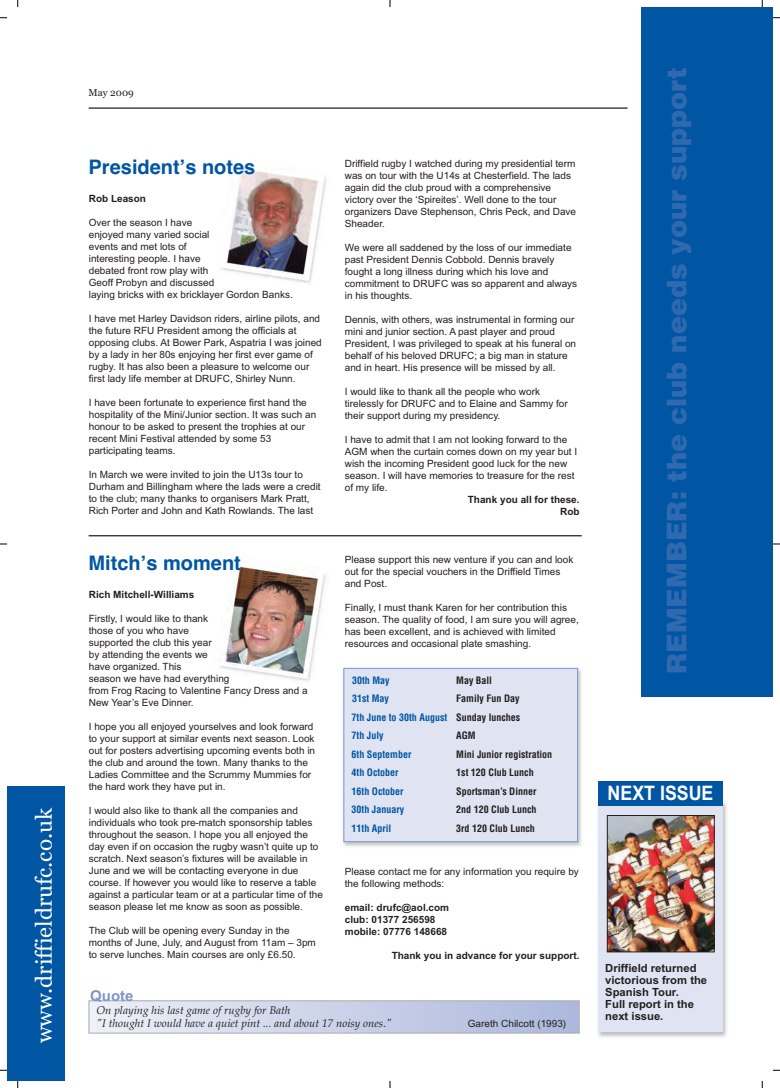
<style>
.page{position:relative;width:780px;height:1088px;background:#fff}
.page>*{position:absolute;margin:0;border:0;box-sizing:border-box;transform-origin:0 0}
.t1{font:900 27.12px "Helvetica";color:#2f6ab0}
.t2{font:22.5px "Georgia";color:#fff}
.t3{font:700 20px "Helvetica";color:#0156a3}
.t4{font:700 20px "Arial";color:#fff;scale:.89 1}
.t5{font:700 15px "Arial";color:#7e94c9}
.t6{font:italic 11.25px/12.5px "Palatino";color:#231f20}
.t7{font:700 11.25px/11.9px "Arial";color:#231f20}
.t8{font:10px/12px "Arial";color:#231f20}
.t9{font:700 10px/12px "Arial";color:#231f20}
.t10{font:700 condensed 10px/18.5px "Helvetica";color:#0156a3;text-align:justify}
.t11{font:700 condensed 10px "Helvetica";color:#231f20}
.t12{font:10px "Georgia";color:#231f20}
.s1{color:#231f20}
</style>
<div class="page">
<div style="left:641px;top:7px;width:131px;height:689px;background:#0156a3"></div>
<div style="left:7px;top:787px;width:57px;height:294px;background:#0156a3"></div>
<hr style="left:89px;top:107px;width:538px;height:2px;background:#231f20">
<hr style="left:89px;top:535px;width:492px;height:1px;background:#231f20">
<img style="left:343px;top:667px;width:239px;height:180px">
<div style="left:344px;top:669px;width:233px;height:172px;background:#e0e4f2"></div>
<div style="left:343px;top:668px;width:235px;height:174px;border:1px solid #7e94c9"></div>
<img style="left:219px;top:566px;width:107px;height:115px">
<img style="left:221px;top:169px;width:106px;height:114px">
<div style="left:89px;top:1001px;width:490px;height:32px;background:linear-gradient(to right,#eef0f8,#abb7db)"></div>
<div style="left:89px;top:1000px;width:490px;height:33px;border:1px solid #a8a9ad"></div>
<img style="left:598px;top:797px;width:129px;height:240px">
<div style="left:597px;top:801px;width:125px;height:230px;background:#e0e4f2"></div>
<img style="left:609px;top:817px;width:103px;height:133px">
<div style="left:607px;top:815px;width:107px;height:137px;border:1px solid #231f20"></div>
<div style="left:598px;top:781px;width:124px;height:25px;background:#0156a3"></div>
<svg style="left:17px;top:0;width:2px;height:7px"></svg>
<svg style="left:0;top:17px;width:7px;height:2px"></svg>
<svg style="left:761px;top:0;width:2px;height:7px"></svg>
<svg style="left:772px;top:17px;width:8px;height:2px"></svg>
<svg style="left:17px;top:1081px;width:2px;height:7px"></svg>
<svg style="left:761px;top:1081px;width:2px;height:7px"></svg>
<svg style="left:389px;top:0;width:2px;height:7px"></svg>
<svg style="left:389px;top:1081px;width:2px;height:7px"></svg>
<svg style="left:0;top:543px;width:7px;height:2px"></svg>
<svg style="left:772px;top:536px;width:8px;height:16px"></svg>
<h2 class="t2" style="left:31px;top:1043px;width:237px;rotate:-90deg">www.driffieldrufc.co.uk</h2>
<p class="t12" style="left:89px;top:87px;width:47px">May 2009</p>
<h3 class="t3" style="left:89px;top:160px;width:168px">Presidentʼs notes</h3>
<p class="t9" style="left:89px;top:194px;width:59px">Rob Leason</p>
<p class="t8" style="left:89px;top:218px;width:205px">Over the season I have<br>enjoyed many varied social<br>events and met lots of<br>interesting people. I have<br>debated front row play with<br>Geoff Probyn and discussed<br>laying bricks with ex bricklayer Gordon Banks.</p>
<p class="t8" style="left:89px;top:314px;width:234px">I have met Harley Davidson riders, airline pilots, and the future RFU President among the officials at opposing clubs. At Bower Park, Aspatria I was joined by a lady in her 80s enjoying her first ever game of rugby. It has also been a pleasure to welcome our first lady life member at DRUFC, Shirley Nunn.</p>
<p class="t8" style="left:89px;top:398px;width:229px">I have been fortunate to experience first hand the hospitality of the Mini/Junior section. It was such an honour to be asked to present the trophies at our recent Mini Festival attended by some 53 participating teams.</p>
<p class="t8" style="left:89px;top:470px;width:233px">In March we were invited to join the U13s tour to Durham and Billingham where the lads were a credit to the club; many thanks to organisers Mark Pratt, Rich Porter and John and Kath Rowlands. The last</p>
<h3 class="t3" style="left:89px;top:556px;width:154px">Mitchʼs moment</h3>
<p class="t9" style="left:89px;top:590px;width:107px">Rich Mitchell-Williams</p>
<p class="t8" style="left:89px;top:614px;width:220px">Firstly, I would like to thank<br>those of you who have<br>supported the club this year<br>by attending the events we<br>have organized. This<br>season we have had everything<br>from Frog Racing to Valentine Fancy Dress and a<br>New Year’s Eve Dinner.</p>
<p class="t8" style="left:89px;top:722px;width:228px">I hope you all enjoyed yourselves and look forward to your support at similar events next season. Look out for posters advertising upcoming events both in the club and around the town. Many thanks to the Ladies Committee and the Scrummy Mummies for the hard work they have put in.</p>
<p class="t8" style="left:89px;top:806px;width:235px">I would also like to thank all the companies and individuals who took pre-match sponsorship tables throughout the season. I hope you all enjoyed the day even if on occasion the rugby wasn’t quite up to scratch. Next season’s fixtures will be available in June and we will be contacting everyone in due course. If however you would like to reserve a table against a particular team or at a particular time of the season please let me know as soon as possible.</p>
<p class="t8" style="left:89px;top:926px;width:228px">The Club will be opening every Sunday in the months of June, July, and August from 11am – 3pm to serve lunches. Main courses are only £6.50.</p>
<p class="t8" style="left:345px;top:159px;width:233px">Driffield rugby I watched during my presidential term was on tour with the U14s at Chesterfield. The lads again did the club proud with a comprehensive victory over the ‘Spireites’. Well done to the tour organizers Dave Stephenson, Chris Peck, and Dave Sheader.</p>
<p class="t8" style="left:345px;top:243px;width:234px">We were all saddened by the loss of our immediate past President Dennis Cobbold. Dennis bravely fought a long illness during which his love and commitment to DRUFC was so apparent and always in his thoughts.</p>
<p class="t8" style="left:345px;top:315px;width:233px">Dennis, with others, was instrumental in forming our mini and junior section. A past player and proud President, I was privileged to speak at his funeral on behalf of his beloved DRUFC; a big man in stature and in heart. His presence will be missed by all.</p>
<p class="t8" style="left:345px;top:387px;width:224px">I would like to thank all the people who work tirelessly for DRUFC and to Elaine and Sammy for their support during my presidency.</p>
<p class="t8" style="left:345px;top:435px;width:234px">I have to admit that I am not looking forward to the AGM when the curtain comes down on my year but I wish the incoming President good luck for the new season. I will have memories to treasure for the rest of my life.</p>
<p class="t9" style="left:468px;top:495px;width:113px;text-align:right">Thank you all for these.<br>Rob</p>
<p class="t8" style="left:345px;top:554px;width:230px">Please support this new venture if you can and look out for the special vouchers in the Driffield Times and Post.</p>
<p class="t8" style="left:345px;top:602px;width:235px">Finally, I must thank Karen for her contribution this season. The quality of food, I am sure you will agree, has been excellent, and is achieved with limited resources and occasional plate smashing.</p>
<p class="t10" style="left:352px;top:672px;width:39px">30th May</p>
<p class="t11" style="left:456px;top:676px;width:37px">May Ball</p>
<p class="t10" style="left:352px;top:690px;width:38px">31st May</p>
<p class="t10" style="left:351px;top:690px;width:170px;text-indent:105px"><span class="s1">Family Fun Day </span>7th June to 30th August <span class="s1">Sunday lunches </span>7th July</p>
<p class="t11" style="left:456px;top:732px;width:21px">AGM</p>
<p class="t10" style="left:351px;top:746px;width:61px">6th September</p>
<p class="t11" style="left:456px;top:750px;width:98px">Mini Junior registration</p>
<p class="t10" style="left:351px;top:764px;width:48px">4th October</p>
<p class="t11" style="left:456px;top:769px;width:79px">1st 120 Club Lunch</p>
<p class="t10" style="left:351px;top:783px;width:53px">16th October</p>
<p class="t11" style="left:456px;top:787px;width:82px">Sportsman’s Dinner</p>
<p class="t10" style="left:351px;top:801px;width:54px">30th January</p>
<p class="t11" style="left:456px;top:806px;width:82px">2nd 120 Club Lunch</p>
<p class="t10" style="left:351px;top:820px;width:41px">11th April</p>
<p class="t11" style="left:456px;top:824px;width:80px">3rd 120 Club Lunch</p>
<p class="t8" style="left:345px;top:866px;width:235px">Please contact me for any information you require by the following methods:</p>
<p class="t9" style="left:345px;top:902px;width:106px">email: drufc@aol.com club: 01377 256598 mobile: 07776 148668</p>
<p class="t9" style="left:391px;top:950px;width:189px">Thank you in advance for your support.</p>
<h3 class="t5" style="left:90px;top:990px;width:45px">Quote</h3>
<p class="t6" style="left:96px;top:1005px;width:297px">On playing his last game of rugby for Bath<br>"I thought I would have a quiet pint ... and about 17 noisy ones."</p>
<p class="t8" style="left:468px;top:1018px;width:100px">Gareth Chilcott (1993)</p>
<h1 class="t1" style="left:667px;top:674px;width:608px;rotate:-90deg">REMEMBER: the club needs your support</h1>
<h3 class="t4" style="left:607px;top:785px;width:120px">NEXT ISSUE</h3>
<p class="t7" style="left:605px;top:963px;width:103px">Driffield returned victorious from the<br>Spanish Tour.<br>Full report in the next issue.</p>
</div>
